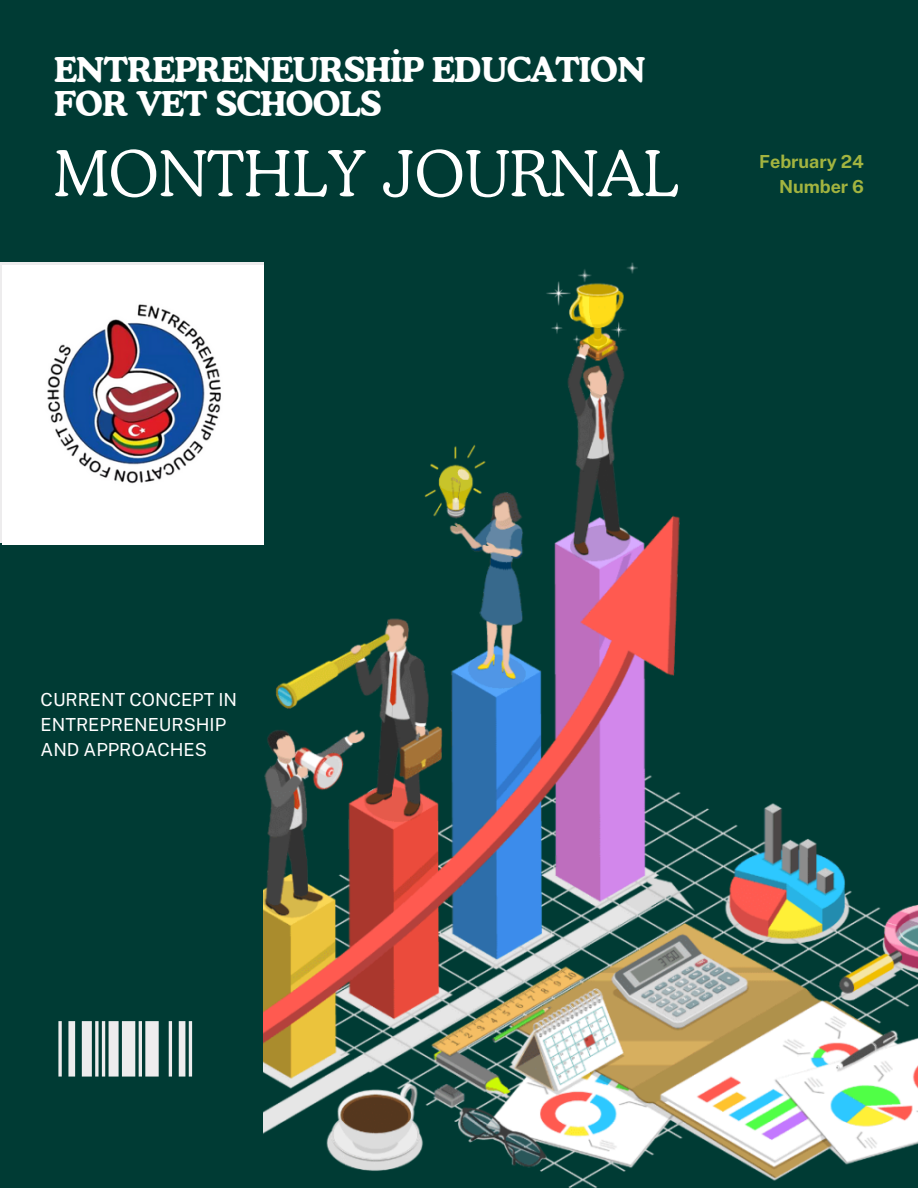
<style>
.page{position:relative;width:918px;height:1188px;background:#003b34}
.page>*{position:absolute;margin:0;border:0;box-sizing:border-box;transform-origin:0 0}
.t1{font:300 63px "Cooper BT";color:#fff}
.t2{font:700 34.05px/33.8px "Cooper BT";letter-spacing:-.025em;color:#fff}
.t3{font:18px/24.8px "Public Sans";color:#fff}
.t4{font:700 18px "Public Sans";color:#a3b440}
</style>
<div class="page">
<img style="left:263px;top:263px;width:655px;height:924px">
<svg style="left:58px;top:1021px;width:134px;height:56px"></svg>
<img style="left:2px;top:266px;width:261px;height:279px">
<h2 class="t2" style="left:54px;top:53px;width:593px">ENTREPRENEURSHİP EDUCATION<br>FOR VET SCHOOLS</h2>
<p class="t1" style="left:54px;top:135px;width:626px">MONTHLY JOURNAL</p>
<p class="t4" style="left:759px;top:151px;width:106px">February 24</p>
<p class="t4" style="left:779px;top:176px;width:86px">Number 6</p>
<h3 class="t3" style="left:41px;top:687px;width:198px">CURRENT CONCEPT IN<br>ENTREPRENEURSHIP<br>AND APPROACHES</h3>
</div>
